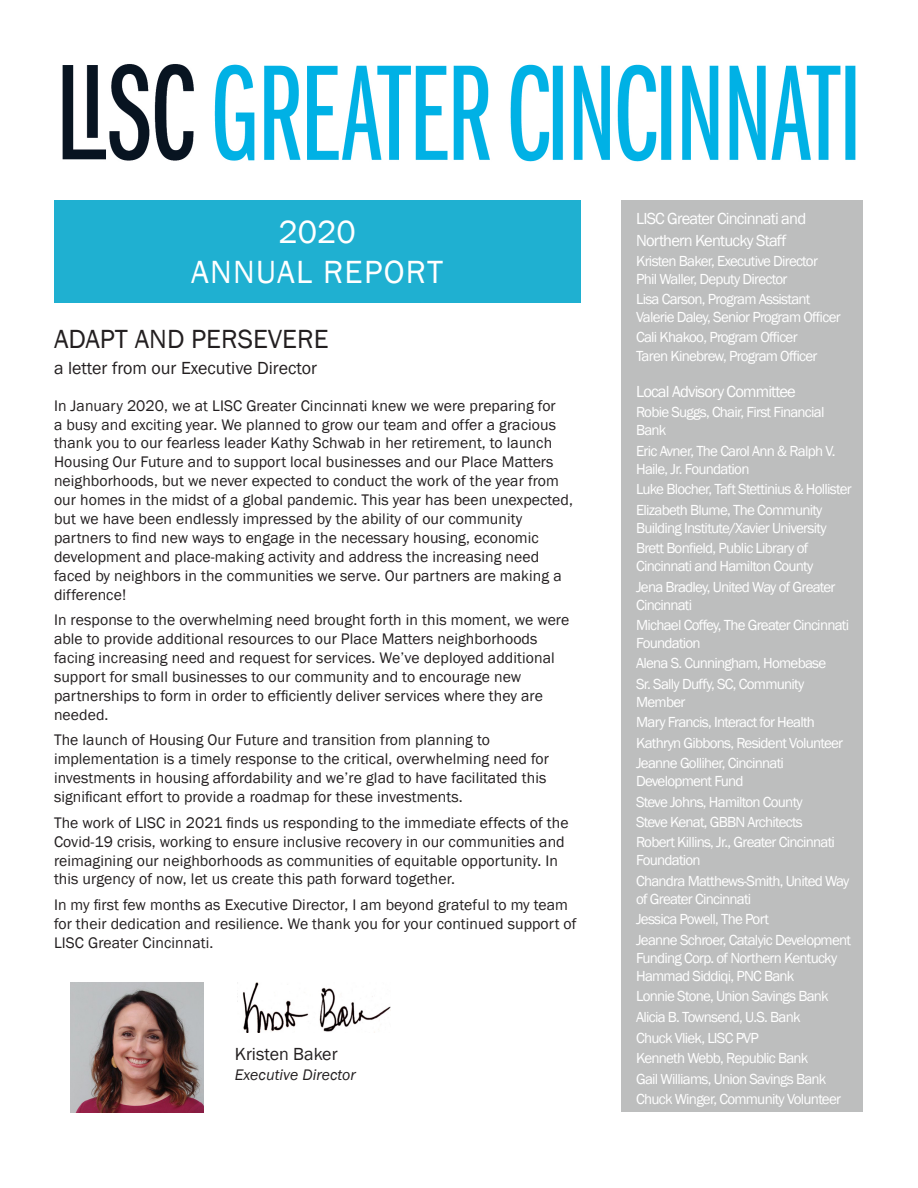
<style>
.page{position:relative;width:918px;height:1188px;background:#fff}
.page>*{position:absolute;margin:0;border:0;box-sizing:border-box;transform-origin:0 0}
.t1{font:33px/39.6px "Franklin Gothic";letter-spacing:.04em;color:#fff;text-align:center}
.t2{font:27px "Franklin Gothic";color:#231f20}
.t3{font:18px "Franklin Gothic";color:#231f20}
.t4{font:16.5px/21.6px "Franklin Gothic";letter-spacing:-.05em;color:#fff}
.t5{font:15.75px/18.9px "Franklin Gothic";letter-spacing:.005em;color:#231f20}
.t6{font:italic 15.75px "Franklin Gothic";letter-spacing:.005em;color:#231f20}
.t7{font:15px/18px "Franklin Gothic";letter-spacing:-.05em;color:#fff}
</style>
<div class="page">
<div style="left:622px;top:201px;width:241px;height:911px;background:#bdbebe"></div>
<img style="left:62px;top:64px;width:794px;height:98px">
<div style="left:54px;top:200px;width:526px;height:103px;background:#1fb0d1"></div>
<img style="left:70px;top:983px;width:134px;height:129px">
<img style="left:242px;top:982px;width:149px;height:50px">
<p class="t1" style="left:191px;top:213px;width:254px">2020<br>ANNUAL REPORT</p>
<p class="t2" style="left:54px;top:323px;width:276px">ADAPT AND PERSEVERE</p>
<p class="t3" style="left:54px;top:357px;width:265px">a letter from our Executive Director</p>
<p class="t5" style="left:54px;top:396px;width:521px">In January 2020, we at LISC Greater Cincinnati knew we were preparing for<br>a busy and exciting year. We planned to grow our team and offer a gracious thank you to our fearless leader Kathy Schwab in her retirement, to launch Housing Our Future and to support local businesses and our Place Matters neighborhoods, but we never expected to conduct the work of the year from our homes in the midst of a global pandemic. This year has been unexpected, but we have been endlessly impressed by the ability of our community partners to find new ways to engage in the necessary housing, economic development and place-making activity and address the increasing need faced by neighbors in the communities we serve. Our partners are making a difference!</p>
<p class="t5" style="left:54px;top:611px;width:517px">In response to the overwhelming need brought forth in this moment, we were able to provide additional resources to our Place Matters neighborhoods facing increasing need and request for services. We’ve deployed additional support for small businesses to our community and to encourage new partnerships to form in order to efficiently deliver services where they are needed.</p>
<p class="t5" style="left:54px;top:731px;width:497px">The launch of Housing Our Future and transition from planning to implementation is a timely response to the critical, overwhelming need for investments in housing affordability and we’re glad to have facilitated this significant effort to provide a roadmap for these investments.</p>
<p class="t5" style="left:54px;top:813px;width:516px">The work of LISC in 2021 finds us responding to the immediate effects of the Covid-19 crisis, working to ensure inclusive recovery in our communities and reimagining our neighborhoods as communities of equitable opportunity. In this urgency of now, let us create this path forward together.</p>
<p class="t5" style="left:54px;top:896px;width:524px">In my first few months as Executive Director, I am beyond grateful to my team for their dedication and resilience. We thank you for your continued support of<br>LISC Greater Cincinnati.</p>
<p class="t3" style="left:235px;top:1043px;width:104px">Kristen Baker</p>
<p class="t6" style="left:235px;top:1064px;width:123px">Executive Director</p>
<p class="t4" style="left:636px;top:208px;width:172px">LISC Greater Cincinnati and<br>Northern Kentucky Staff</p>
<p class="t7" style="left:636px;top:252px;width:183px">Kristen Baker, Executive Director<br>Phil Waller, Deputy Director</p>
<p class="t7" style="left:636px;top:290px;width:206px">Lisa Carson, Program Assistant<br>Valerie Daley, Senior Program Officer</p>
<p class="t7" style="left:636px;top:328px;width:183px;line-height:18.9px">Cali Khakoo, Program Officer<br>Taren Kinebrew, Program Officer</p>
<p class="t4" style="left:636px;top:381px;width:161px">Local Advisory Committee</p>
<p class="t7" style="left:636px;top:404px;width:190px">Robie Suggs, Chair, First Financial<br>Bank</p>
<p class="t7" style="left:636px;top:442px;width:201px">Eric Avner, The Carol Ann &amp; Ralph V.<br>Haile, Jr. Foundation</p>
<p class="t7" style="left:636px;top:481px;width:217px">Luke Blocher, Taft Stettinius &amp; Hollister</p>
<p class="t7" style="left:636px;top:501px;width:192px">Elizabeth Blume, The Community<br>Building Institute/Xavier University</p>
<p class="t7" style="left:636px;top:539px;width:179px">Brett Bonfield, Public Library of<br>Cincinnati and Hamilton County</p>
<p class="t7" style="left:636px;top:578px;width:201px">Jena Bradley, United Way of Greater<br>Cincinnati</p>
<p class="t7" style="left:636px;top:616px;width:215px">Michael Coffey, The Greater Cincinnati<br>Foundation</p>
<p class="t7" style="left:636px;top:655px;width:192px">Alena S. Cunningham, Homebase</p>
<p class="t7" style="left:636px;top:675px;width:170px">Sr. Sally Duffy, SC, Community<br>Member</p>
<p class="t7" style="left:636px;top:714px;width:180px">Mary Francis, Interact for Health</p>
<p class="t7" style="left:636px;top:734px;width:209px">Kathryn Gibbons, Resident Volunteer</p>
<p class="t7" style="left:636px;top:754px;width:149px">Jeanne Golliher, Cincinnati<br>Development Fund</p>
<p class="t7" style="left:636px;top:793px;width:168px">Steve Johns, Hamilton County</p>
<p class="t7" style="left:636px;top:813px;width:168px">Steve Kenat, GBBN Architects</p>
<p class="t7" style="left:636px;top:834px;width:200px">Robert Killins, Jr., Greater Cincinnati<br>Foundation</p>
<p class="t7" style="left:636px;top:872px;width:215px">Chandra Matthews-Smith, United Way of Greater Cincinnati</p>
<p class="t7" style="left:636px;top:911px;width:134px">Jessica Powell, The Port</p>
<p class="t7" style="left:636px;top:931px;width:217px">Jeanne Schroer, Catalyic Development<br>Funding Corp. of Northern Kentucky<br>Hammad Siddiqi, PNC Bank</p>
<p class="t7" style="left:636px;top:987px;width:194px">Lonnie Stone, Union Savings Bank</p>
<p class="t7" style="left:636px;top:1008px;width:166px">Alicia B. Townsend, U.S. Bank</p>
<p class="t7" style="left:636px;top:1029px;width:124px">Chuck Vliek, LISC PVP</p>
<p class="t7" style="left:636px;top:1050px;width:174px">Kenneth Webb, Republic Bank</p>
<p class="t7" style="left:636px;top:1070px;width:192px">Gail Williams, Union Savings Bank</p>
<p class="t7" style="left:636px;top:1090px;width:206px">Chuck Winger, Community Volunteer</p>
</div>
